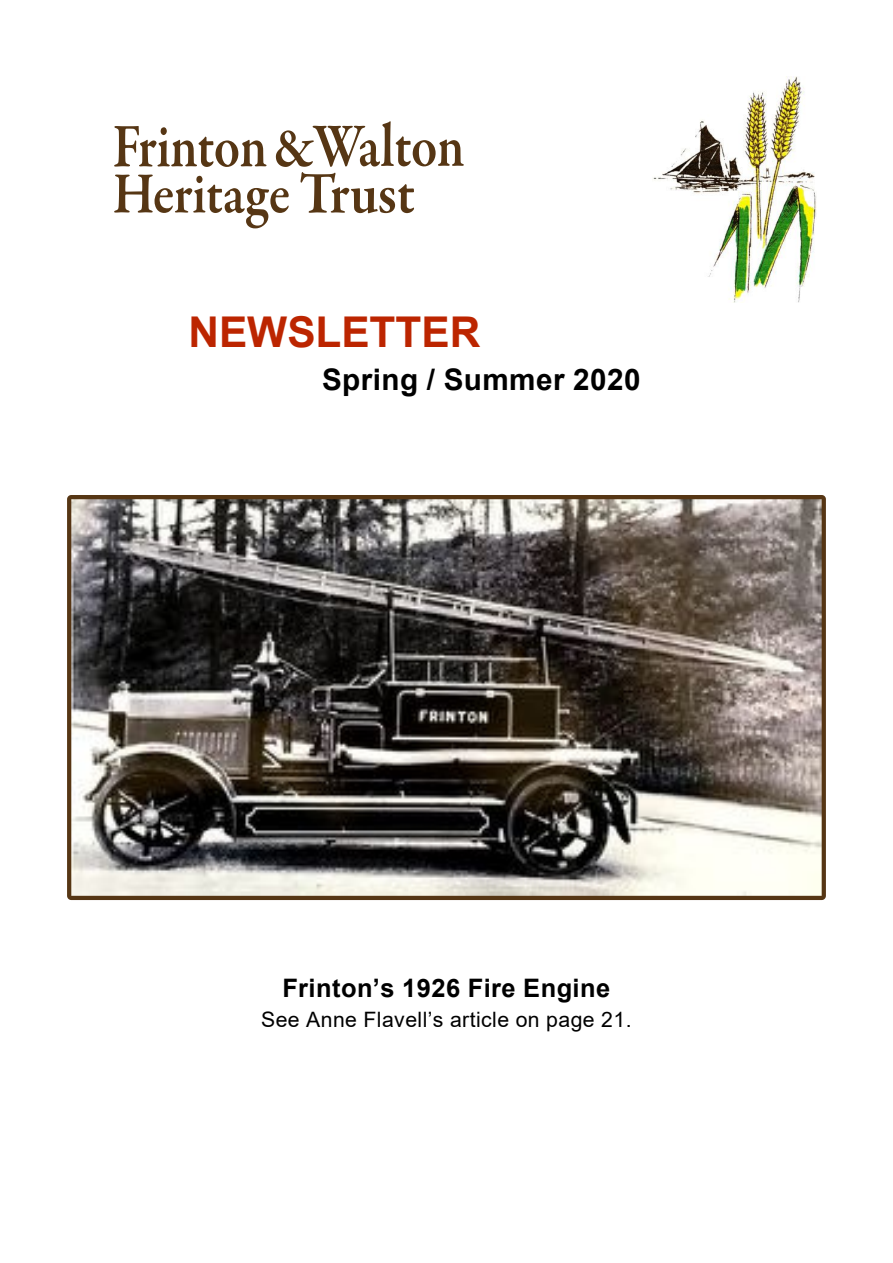
<style>
.page{position:relative;width:893px;height:1263px;background:#fff}
.page>*{position:absolute;margin:0;border:0;box-sizing:border-box;transform-origin:0 0}
.t1{font:42.45px "font 0000000026 bee 356";color:#bc2500}
.t2{font:29.7px "font 0000000026 bee 356";letter-spacing:.015em;color:#000}
.t3{font:25.5px "font 0000000026 bee 356";letter-spacing:.015em;color:#000}
.t4{font:21.15px "font 0000000026 bee 356";letter-spacing:.02em;color:#000}
</style>
<div class="page">
<img style="left:653px;top:76px;width:164px;height:226px">
<svg style="left:114px;top:121px;width:350px;height:107px"></svg>
<svg style="left:67px;top:495px;width:759px;height:405px;background:#69645e"></svg>
<h1 class="t1" style="left:188px;top:309px;width:293px">NEWSLETTER</h1>
<h2 class="t2" style="left:322px;top:363px;width:320px">Spring / Summer 2020</h2>
<p class="t3" style="left:282px;top:974px;width:329px">Frinton’s 1926 Fire Engine</p>
<p class="t4" style="left:261px;top:1008px;width:372px">See Anne Flavell’s article on page 21.</p>
</div>
